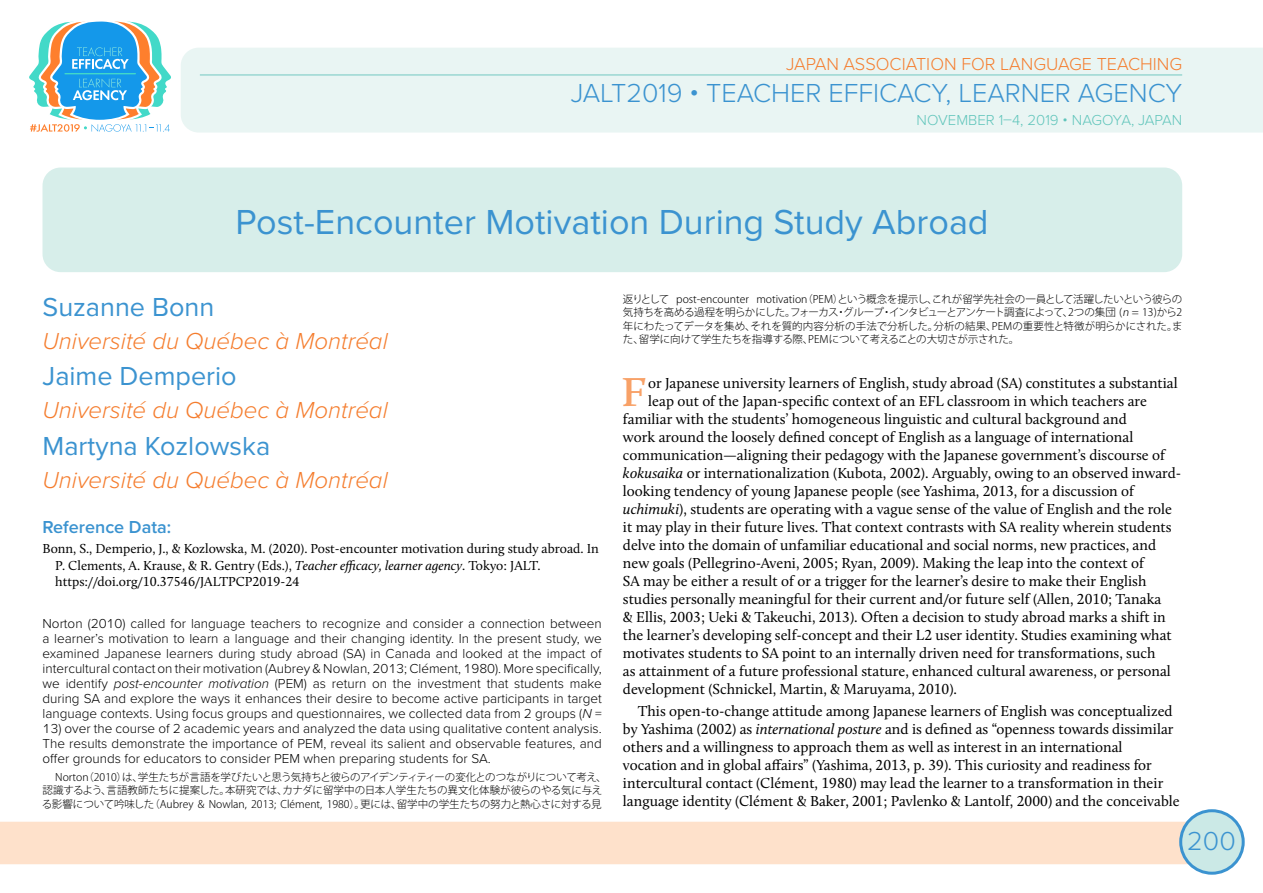
<style>
.page{position:relative;width:1263px;height:893px;background:#fff}
.page>*{position:absolute;margin:0;border:0;box-sizing:border-box;transform-origin:0 0}
.t1{font:600 41.85px "Calluna";color:#f8a167;scale:1.1 1}
.t2{font:36px "Proxima Nova";color:#3b93d0}
.t3{font:300 27px "Proxima Nova";color:#3b93d0}
.t4{font:27px "Proxima Nova";color:#3b93d0}
.t5{font:italic 300 24px "Proxima Nova";color:#f57d2e}
.t6{font:300 18px "Proxima Nova";color:#f57d2e}
.t7{font:600 18px "Proxima Nova";color:#3b93d0}
.t8{font:15px/18px "Calluna";color:#000}
.t9{font:300 15px "Proxima Nova";color:#60c5bb}
.t10{font:300 13.5px/15px "Proxima Nova";color:#000;text-align:justify}
.t11{font:13.5px/16.5px "Calluna";color:#000}
.t12{font:300 10.5px/13.5px "Koz Go Pr 6 N";color:#000}
.s1{font-style:italic}
</style>
<div class="page">
<div style="left:181px;top:48px;width:1082px;height:85px;background:#e9f5f3"></div>
<div style="left:0;top:822px;width:1190px;height:42px;background:#fee1cb"></div>
<hr style="left:200px;top:74px;width:982px;height:2px;background:#9ad7d2">
<div style="left:1181px;top:811px;width:62px;height:62px;background:#cbe9e6;border-radius:50%"></div>
<div style="left:1179px;top:809px;width:66px;height:66px;border:3px solid #3b93d0;border-radius:50%"></div>
<svg style="left:29px;top:21px;width:142px;height:111px"></svg>
<div style="left:43px;top:168px;width:1139px;height:104px;background:#d7eeea;border-radius:18px"></div>
<p class="t6" style="left:786px;top:51px;width:397px">JAPAN ASSOCIATION FOR LANGUAGE TEACHING</p>
<h3 class="t3" style="left:571px;top:73px;width:613px">JALT2019 • TEACHER EFFICACY, LEARNER AGENCY</h3>
<p class="t9" style="left:916px;top:108px;width:267px">NOVEMBER 1–4, 2019 • NAGOYA, JAPAN</p>
<h2 class="t2" style="left:235px;top:195px;width:755px">Post-Encounter Motivation During Study Abroad</h2>
<h3 class="t4" style="left:43px;top:286px;width:173px">Suzanne Bonn</h3>
<h3 class="t5" style="left:43px;top:323px;width:347px">Université du Québec à Montréal</h3>
<h3 class="t4" style="left:43px;top:356px;width:196px">Jaime Demperio</h3>
<h3 class="t5" style="left:43px;top:392px;width:347px">Université du Québec à Montréal</h3>
<h3 class="t4" style="left:43px;top:426px;width:229px">Martyna Kozlowska</h3>
<h3 class="t5" style="left:43px;top:462px;width:347px">Université du Québec à Montréal</h3>
<p class="t7" style="left:43px;top:513px;width:130px">Reference Data:</p>
<p class="t11" style="left:55px;top:540px;width:545px;text-indent:-13px">Bonn, S., Demperio, J., &amp; Kozlowska, M. (2020). Post-encounter motivation during study abroad. In<br>P. Clements, A. Krause, &amp; R. Gentry (Eds.), <span class="s1">Teacher efficacy, learner agency</span>. Tokyo: JALT. https://doi.org/10.37546/JALTPCP2019-24</p>
<p class="t10" style="left:43px;top:615px;width:561px">Norton (2010) called for language teachers to recognize and consider a connection between a learner’s motivation to learn a language and their changing identity. In the present study, we examined Japanese learners during study abroad (SA) in Canada and looked at the impact of intercultural contact on their motivation (Aubrey &amp; Nowlan, 2013; Clément, 1980). More specifically, we identify <span class="s1">post-encounter motivation</span> (PEM) as return on the investment that students make during SA and explore the ways it enhances their desire to become active participants in target language contexts. Using focus groups and questionnaires, we collected data from 2 groups (<span class="s1">N</span> =</p>
<p class="t10" style="left:43px;top:720px;width:561px">13) over the course of 2 academic years and analyzed the data using qualitative content analysis.<br>The results demonstrate the importance of PEM, reveal its salient and observable features, and offer grounds for educators to consider PEM when preparing students for SA.</p>
<p class="t12" style="left:42px;top:770px;width:566px;text-indent:13px">Norton（2010）は、学生たちが言語を学びたいと思う気持ちと彼らのアイデンティティーの変化とのつながりについて考え、認識するよう、言語教師たちに提案した。本研究では、カナダに留学中の日本人学生たちの異文化体験が彼らのやる気に与える影響について吟味した（Aubrey &amp; Nowlan, 2013; Clément, 1980）。更には、留学中の学生たちの努力と熱心さに対する見</p>
<p class="t12" style="left:623px;top:292px;width:561px;text-align:justify">返りとして post-encounter motivation（PEM）という概念を提示し、これが留学先社会の一員として活躍したいという彼らの気持ちを高める過程を明らかにした。フォーカス・グループ・インタビューとアンケート調査によって、2つの集団 (<span class="s1">n</span> = 13)から2年にわたってデータを集め、それを質的内容分析の手法で分析した。分析の結果、PEMの重要性と特徴が明らかにされた。また、留学に向けて学生たちを指導する際、PEMについて考えることの大切さが示された。</p>
<h1 class="t1" style="left:621px;top:366px;width:24px">F</h1>
<p class="t8" style="left:648px;top:373px;width:531px">or Japanese university learners of English, study abroad (SA) constitutes a substantial</p>
<p class="t8" style="left:648px;top:391px;width:500px">leap out of the Japan-specific context of an EFL classroom in which teachers are</p>
<p class="t8" style="left:623px;top:409px;width:505px">familiar with the students’ homogeneous linguistic and cultural background and</p>
<p class="t8" style="left:623px;top:427px;width:512px">work around the loosely defined concept of English as a language of international</p>
<p class="t8" style="left:623px;top:445px;width:543px">communication—aligning their pedagogy with the Japanese government’s discourse of</p>
<p class="t8" style="left:623px;top:463px;width:560px"><span class="s1">kokusaika</span> or internationalization (Kubota, 2002). Arguably, owing to an observed inward-</p>
<p class="t8" style="left:623px;top:481px;width:513px">looking tendency of young Japanese people (see Yashima, 2013, for a discussion of</p>
<p class="t8" style="left:623px;top:499px;width:551px"><span class="s1">uchimuki</span>), students are operating with a vague sense of the value of English and the role</p>
<p class="t8" style="left:623px;top:517px;width:550px">it may play in their future lives. That context contrasts with SA reality wherein students</p>
<p class="t8" style="left:623px;top:535px;width:535px">delve into the domain of unfamiliar educational and social norms, new practices, and</p>
<p class="t8" style="left:623px;top:553px;width:523px">new goals (Pellegrino-Aveni, 2005; Ryan, 2009). Making the leap into the context of</p>
<p class="t8" style="left:623px;top:571px;width:525px">SA may be either a result of or a trigger for the learner’s desire to make their English</p>
<p class="t8" style="left:623px;top:589px;width:540px">studies personally meaningful for their current and/or future self (Allen, 2010; Tanaka</p>
<p class="t8" style="left:623px;top:607px;width:544px">&amp; Ellis, 2003; Ueki &amp; Takeuchi, 2013). Often a decision to study abroad marks a shift in</p>
<p class="t8" style="left:623px;top:625px;width:550px">the learner’s developing self-concept and their L2 user identity. Studies examining what</p>
<p class="t8" style="left:623px;top:643px;width:534px">motivates students to SA point to an internally driven need for transformations, such</p>
<p class="t8" style="left:623px;top:661px;width:549px">as attainment of a future professional stature, enhanced cultural awareness, or personal</p>
<p class="t8" style="left:623px;top:679px;width:336px">development (Schnickel, Martin, &amp; Maruyama, 2010).</p>
<p class="t8" style="left:623px;top:702px;width:558px;text-indent:15px">This open-to-change attitude among Japanese learners of English was conceptualized by Yashima (2002) as <span class="s1">international posture</span> and is defined as “openness towards dissimilar others and a willingness to approach them as well as interest in an international vocation and in global affairs” (Yashima, 2013, p. 39). This curiosity and readiness for intercultural contact (Clément, 1980) may lead the learner to a transformation in their language identity (Clément &amp; Baker, 2001; Pavlenko &amp; Lantolf, 2000) and the conceivable</p>
<h3 class="t3" style="left:1187px;top:820px;width:50px">200</h3>
</div>
